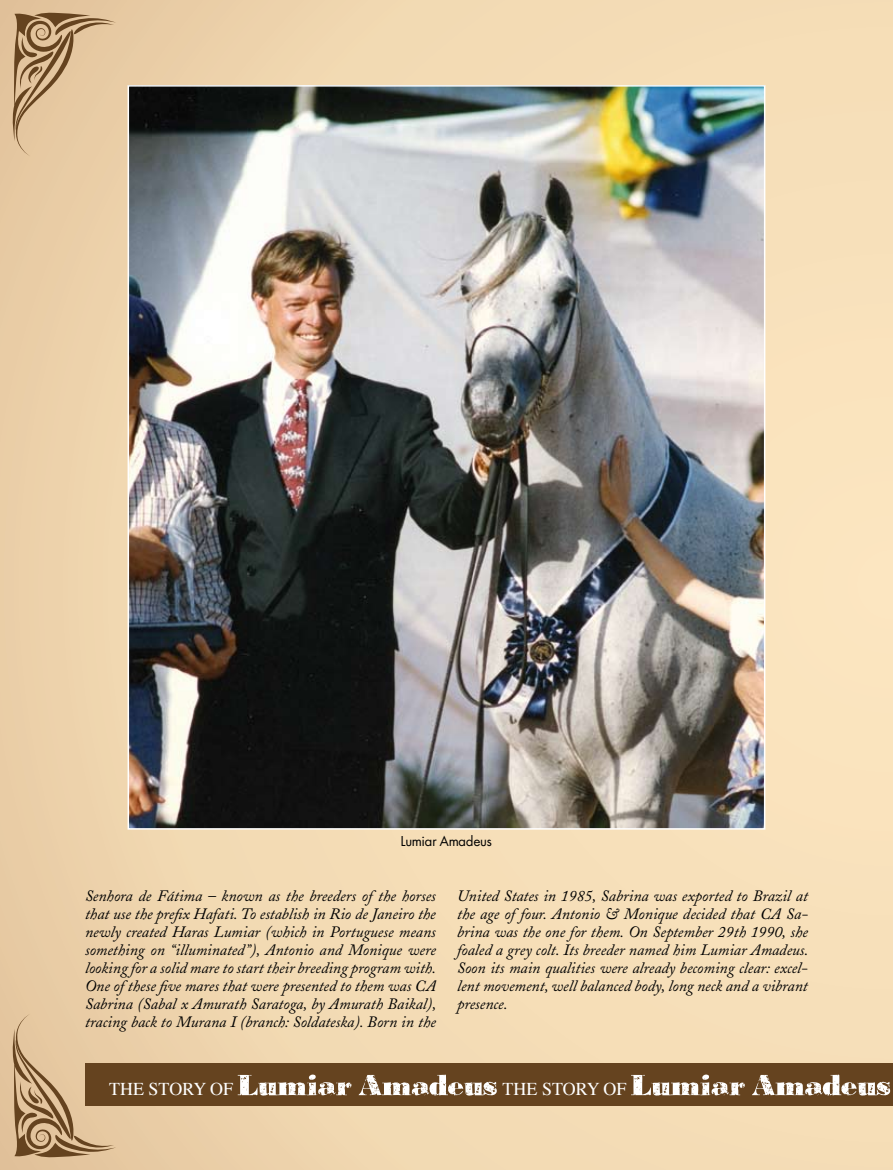
<style>
.page{position:relative;width:893px;height:1170px;background:#fff}
.page>*{position:absolute;margin:0;border:0;box-sizing:border-box;transform-origin:0 0}
.t1{font:18px "Times";color:#fff}
.t2{font:italic 15.75px/18px "Adobe Caslon";color:#000;text-align:justify}
.t3{font:13.5px "Futura";color:#000}
</style>
<div class="page">
<div style="left:0;top:0;width:893px;height:1169px;background:linear-gradient(to right,#e9cfa8,#f9e4be)"></div>
<img style="left:131px;top:88px;width:631px;height:738px">
<div style="left:85px;top:1063px;width:808px;height:43px;background:#65431f"></div>
<svg style="left:238px;top:1074px;width:259px;height:21px"></svg>
<svg style="left:631px;top:1074px;width:259px;height:21px"></svg>
<svg style="left:11px;top:12px;width:105px;height:144px;background:#ceaf89"></svg>
<svg style="left:11px;top:1013px;width:105px;height:144px;background:#c3a47e"></svg>
<p class="t3" style="left:401px;top:831px;width:93px">Lumiar Amadeus</p>
<p class="t2" style="left:85px;top:886px;width:353px">Senhora de Fátima – known as the breeders of the horses that use the prefix Hafati. To establish in Rio de Janeiro the newly created Haras Lumiar (which in Portuguese means something on “illuminated”), Antonio and Monique were looking for a solid mare to start their breeding program with.<br>One of these five mares that were presented to them was CA Sabrina (Sabal x Amurath Saratoga, by Amurath Baikal), tracing back to Murana I (branch: Soldateska). Born in the</p>
<p class="t2" style="left:457px;top:886px;width:353px">United States in 1985, Sabrina was exported to Brazil at the age of four. Antonio &amp; Monique decided that CA Sa&shy;brina was the one for them. On September 29th 1990, she foaled a grey colt. Its breeder named him Lumiar Amadeus.<br>Soon its main qualities were already becoming clear: excel&shy;lent movement, well balanced body, long neck and a vibrant presence.</p>
<p class="t1" style="left:109px;top:1072px;width:126px">THE STORY OF</p>
<p class="t1" style="left:502px;top:1072px;width:126px">THE STORY OF</p>
</div>
